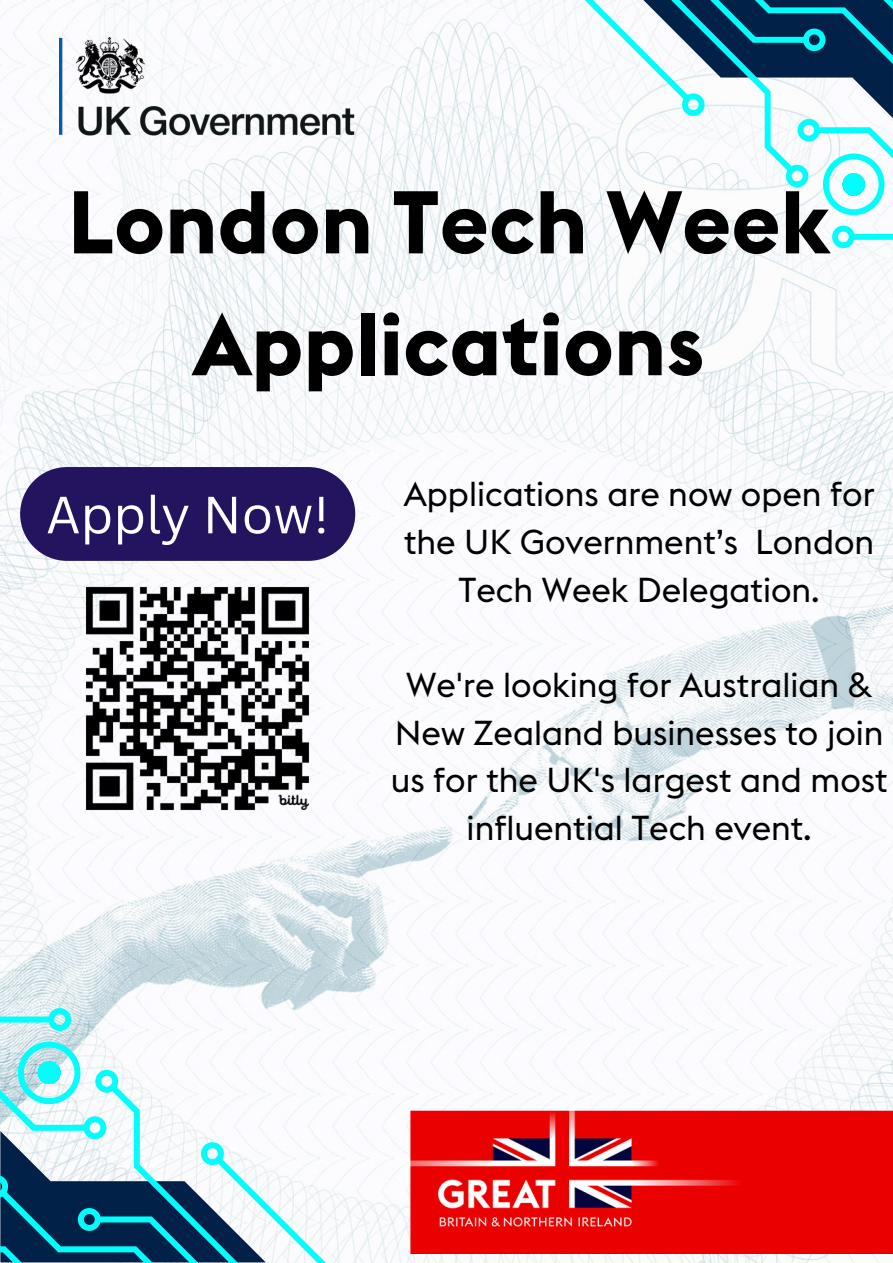
<style>
.page{position:relative;width:893px;height:1263px;background:#fff}
.page>*{position:absolute;margin:0;border:0;box-sizing:border-box;transform-origin:0 0}
.t1{font:700 87.45px/121.8px "Euclid Flex B";color:#000;text-align:center}
.t2{font:51.15px "Canva Sans";color:#fff}
.t3{font:34.05px/47.7px "Euclid Flex B";color:#000;text-align:center}
</style>
<div class="page">
<img style="left:0;top:0;width:893px;height:1262px">
<img style="left:355px;top:1083px;width:538px;height:171px">
<img style="left:59px;top:37px;width:296px;height:99px">
<img style="left:59px;top:561px;width:276px;height:275px">
<svg style="left:553px;top:0;width:340px;height:288px"></svg>
<svg style="left:0;top:967px;width:355px;height:295px;fill:#f4fafb"></svg>
<div style="left:20px;top:467px;width:335px;height:94px;background:#24135f;border-radius:47px"></div>
<p class="t1" style="left:67px;top:162px;width:764px">London Tech Week<br>Applications</p>
<p class="t2" style="left:46px;top:484px;width:285px">Apply Now!</p>
<p class="t3" style="left:404px;top:471px;width:472px">Applications are now open for the UK Government’s London<br>Tech Week Delegation.</p>
<p class="t3" style="left:391px;top:661px;width:498px">We're looking for Australian &amp;<br>New Zealand businesses to join us for the UK's largest and most influential Tech event.</p>
</div>
